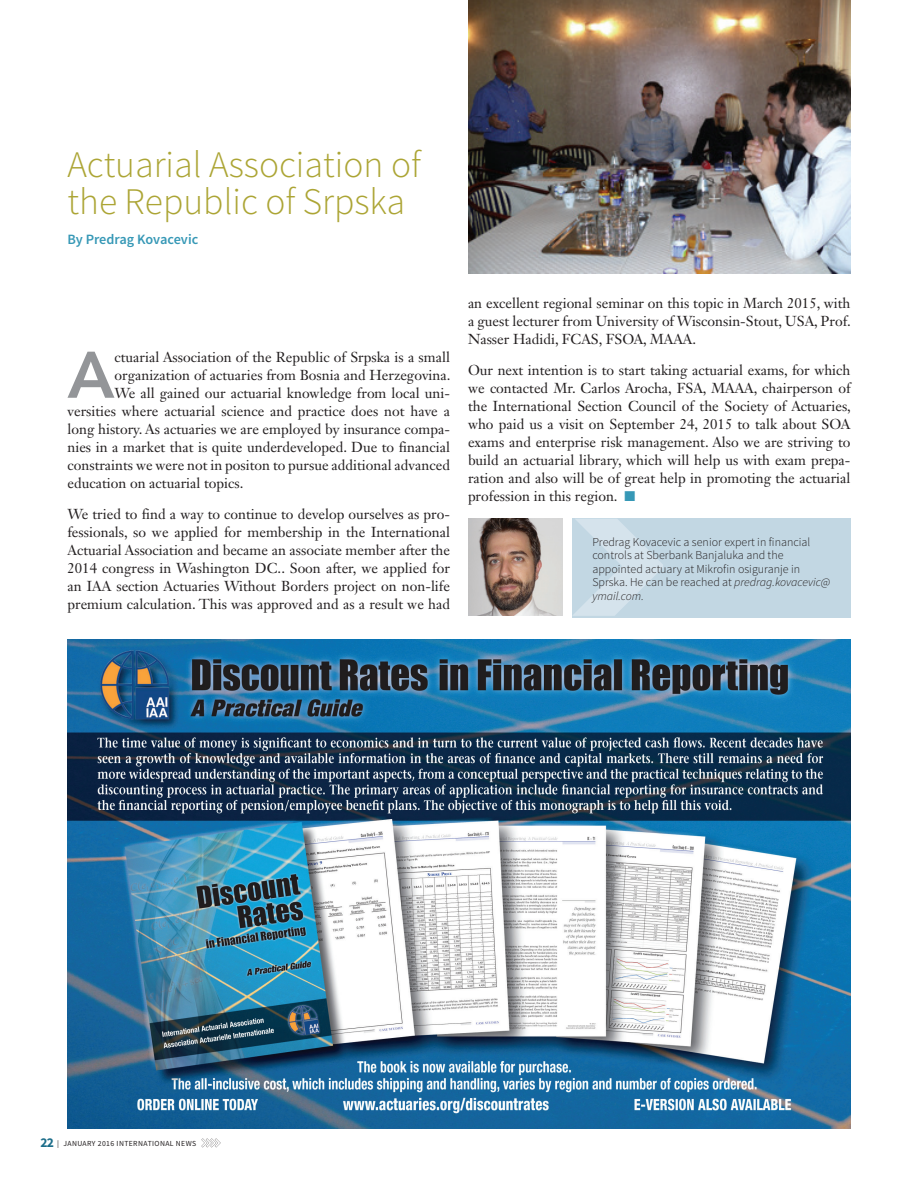
<style>
.page{position:relative;width:918px;height:1188px;background:#fff}
.page>*{position:absolute;margin:0;border:0;box-sizing:border-box;transform-origin:0 0}
.t1{font:800 65.1px "Avenir LT Std";color:#939598}
.t2{font:300 37.5px/37.5px "Source Sans Pro";color:#aca535}
.t3{font:14.25px/18px "Janson Text LT Std";color:#231f20;text-align:justify}
.t4{font:600 14.25px "Source Sans Pro";color:#3698b6}
.t5{font:300 12px/13.5px "Source Sans Pro";color:#231f20}
.t6{font:7.8px "Source Sans Pro";letter-spacing:.05em;color:#231f20}
.s1{color:#3698b6}
.s2{font-style:italic}
.s3{font-weight:700;font-size:13.5px;color:#1d6e8a}
</style>
<div class="page">
<img style="left:468px;top:0;width:382px;height:273px">
<div style="left:572px;top:519px;width:278px;height:99px;background:#c2d7e3"></div>
<img style="left:468px;top:519px;width:94px;height:97px">
<svg style="left:573px;top:519px;width:90px;height:97px"></svg>
<img style="left:68px;top:639px;width:782px;height:490px">
<svg style="left:201px;top:1138px;width:20px;height:9px"></svg>
<h2 class="t2" style="left:68px;top:146px;width:355px">Actuarial Association of the Republic of Srpska</h2>
<p class="t4" style="left:68px;top:230px;width:132px">By Predrag Kovacevic</p>
<h1 class="t1" style="left:68px;top:337px;width:49px">A</h1>
<p class="t3" style="left:114px;top:348px;width:337px">ctuarial Association of the Republic of Srpska is a small</p>
<p class="t3" style="left:114px;top:366px;width:338px">organization of actuaries from Bosnia and Herzegovina.</p>
<p class="t3" style="left:114px;top:384px;width:337px">We all gained our actuarial knowledge from local uni-</p>
<p class="t3" style="left:68px;top:402px;width:384px">versities where actuarial science and practice does not have a</p>
<p class="t3" style="left:68px;top:420px;width:384px">long history. As actuaries we are employed by insurance compa-</p>
<p class="t3" style="left:68px;top:438px;width:384px">nies in a market that is quite underdeveloped. Due to financial</p>
<p class="t3" style="left:68px;top:456px;width:384px">constraints we were not in positon to pursue additional advanced</p>
<p class="t3" style="left:68px;top:474px;width:177px">education on actuarial topics.</p>
<p class="t3" style="left:68px;top:505px;width:384px">We tried to find a way to continue to develop ourselves as pro&shy;fessionals, so we applied for membership in the International Actuarial Association and became an associate member after the 2014 congress in Washington DC.. Soon after, we applied for an IAA section Actuaries Without Borders project on non-life premium calculation. This was approved and as a result we had</p>
<p class="t3" style="left:468px;top:294px;width:385px">an excellent regional seminar on this topic in March 2015, with a guest lecturer from University of Wisconsin-Stout, USA, Prof.<br>Nasser Hadidi, FCAS, FSOA, MAAA.</p>
<p class="t3" style="left:468px;top:361px;width:384px">Our next intention is to start taking actuarial exams, for which we contacted Mr. Carlos Arocha, FSA, MAAA, chairperson of the International Section Council of the Society of Actuaries, who paid us a visit on September 24, 2015 to talk about SOA exams and enterprise risk management. Also we are striving to build an actuarial library, which will help us with exam prepa&shy;ration and also will be of great help in promoting the actuarial profession in this region. <span class="s1">■</span></p>
<p class="t5" style="left:592px;top:535px;width:240px">Predrag Kovacevic a senior expert in financial controls at Sberbank Banjaluka and the appointed actuary at Mikrofin osiguranje in Sprska. He can be reached at <span class="s2">predrag.kovacevic@ ymail.com.</span></p>
<p class="t6" style="left:40px;top:1138px;width:157px"><span class="s3">22</span> | JANUARY 2016 INTERNATIONAL NEWS</p>
</div>
